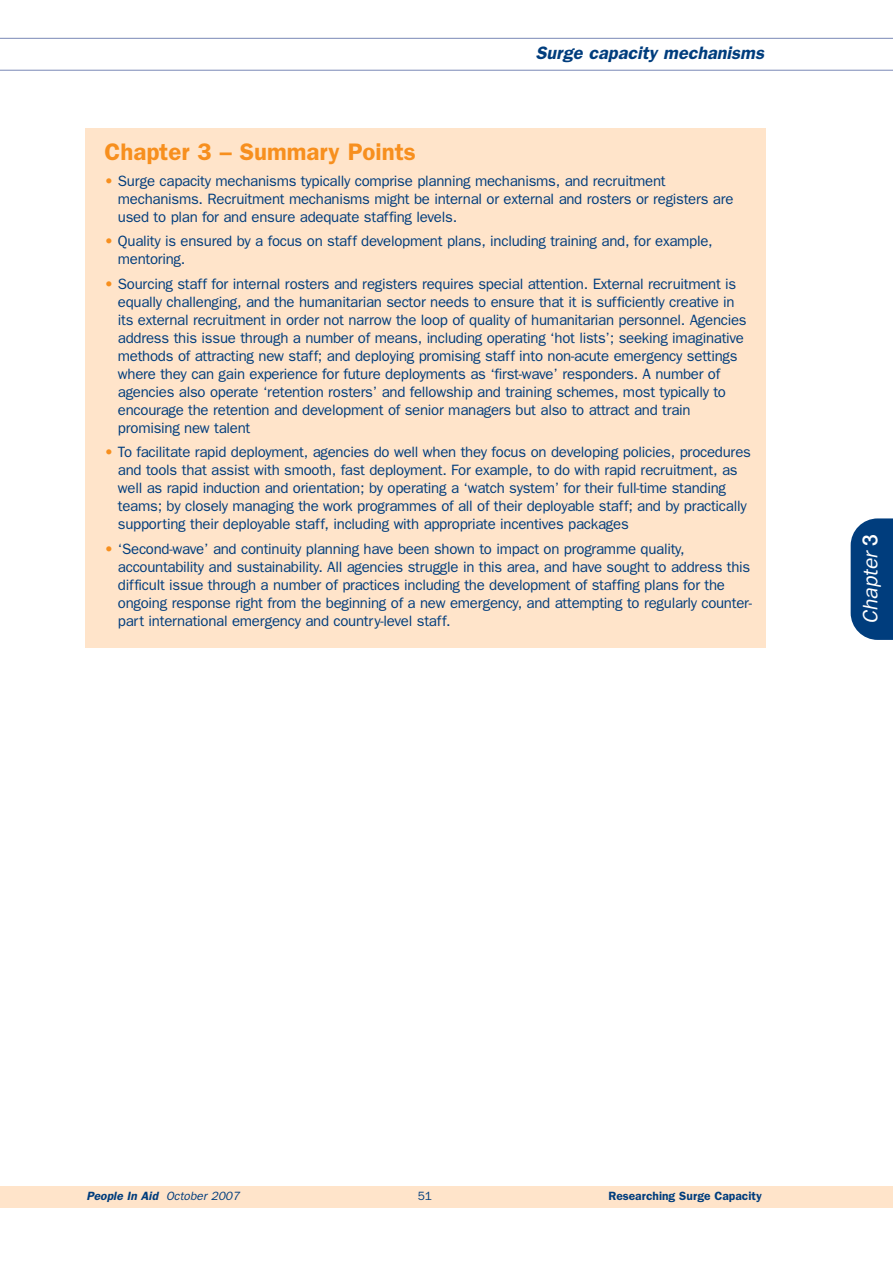
<style>
.page{position:relative;width:893px;height:1263px;background:#fff}
.page>*{position:absolute;margin:0;border:0;box-sizing:border-box;transform-origin:0 0}
.t1{font:600 24px "Franklin Gothic";color:#f78f1e}
.t2{font:italic 21px "Franklin Gothic";color:#fff}
.t3{font:italic 600 18px "Franklin Gothic";color:#003d7d}
.t4{font:15px/18px "Franklin Gothic";letter-spacing:-.02em;color:#003d7d}
.t5{font:600 12px "Franklin Gothic";color:#003d7d}
.t6{font:italic 600 12px "Franklin Gothic";color:#003d7d}
.t7{font:12px "Franklin Gothic";color:#003d7d}
.s1{color:#f78f1e}
.s2{font-family:"Helvetica Neue";font-weight:500;font-style:normal}
.s3{font-weight:400}
</style>
<div class="page">
<div style="left:0;top:1186px;width:892px;height:22px;background:#ffe4ca"></div>
<hr style="left:0;top:38px;width:892px;height:1px;background:#8895be">
<hr style="left:0;top:70px;width:892px;height:1px;background:#8895be">
<svg style="left:850px;top:518px;width:42px;height:122px;background:#144c87"></svg>
<div style="left:85px;top:128px;width:680px;height:520px;background:#ffe4ca"></div>
<p class="t3" style="left:535px;top:46px;width:233px">Surge capacity mechanisms</p>
<h1 class="t1" style="left:105px;top:143px;width:313px">Chapter 3 – Summary Points</h1>
<p class="t4" style="left:118px;top:173px;width:617px;text-indent:-13px"><span class="s1">•</span> Surge capacity mechanisms typically comprise planning mechanisms, and recruitment mechanisms. Recruitment mechanisms might be internal or external and rosters or registers are used to plan for and ensure adequate staffing levels.</p>
<p class="t4" style="left:118px;top:234px;width:596px;text-indent:-13px"><span class="s1">•</span> Quality is ensured by a focus on staff development plans, including training and, for example, mentoring.</p>
<p class="t4" style="left:118px;top:276px;width:630px;text-indent:-13px"><span class="s1">•</span> Sourcing staff for internal rosters and registers requires special attention. External recruitment is equally challenging, and the humanitarian sector needs to ensure that it is sufficiently creative in its external recruitment in order not narrow the loop of quality of humanitarian personnel. Agencies address this issue through a number of means, including operating ‘hot lists’; seeking imaginative methods of attracting new staff; and deploying promising staff into non-acute emergency settings where they can gain experience for future deployments as ‘first-wave’ responders. A number of agencies also operate ‘retention rosters’ and fellowship and training schemes, most typically to encourage the retention and development of senior managers but also to attract and train promising new talent</p>
<p class="t4" style="left:118px;top:444px;width:634px;text-indent:-13px"><span class="s1">•</span> To facilitate rapid deployment, agencies do well when they focus on developing policies, procedures and tools that assist with smooth, fast deployment. For example, to do with rapid recruitment, as well as rapid induction and orientation; by operating a ‘watch system’ for their full-time standing teams; by closely managing the work programmes of all of their deployable staff; and by practically supporting their deployable staff, including with appropriate incentives packages</p>
<p class="t4" style="left:118px;top:541px;width:635px;text-indent:-13px"><span class="s1">•</span> ‘Second-wave’ and continuity planning have been shown to impact on programme quality, accountability and sustainability. All agencies struggle in this area, and have sought to address this difficult issue through a number of practices including the development of staffing plans for the ongoing response right from the beginning of a new emergency, and attempting to regularly counter&shy;part international emergency and country-level staff.</p>
<h2 class="t2" style="left:863px;top:624px;width:91px;rotate:-90deg">Chapter<span class="s2">3</span></h2>
<p class="t6" style="left:86px;top:1192px;width:157px">People In Aid <span class="s3">October 2007</span></p>
<p class="t7" style="left:418px;top:1192px;width:16px">51</p>
<p class="t5" style="left:608px;top:1192px;width:155px">Researching Surge Capacity</p>
</div>
